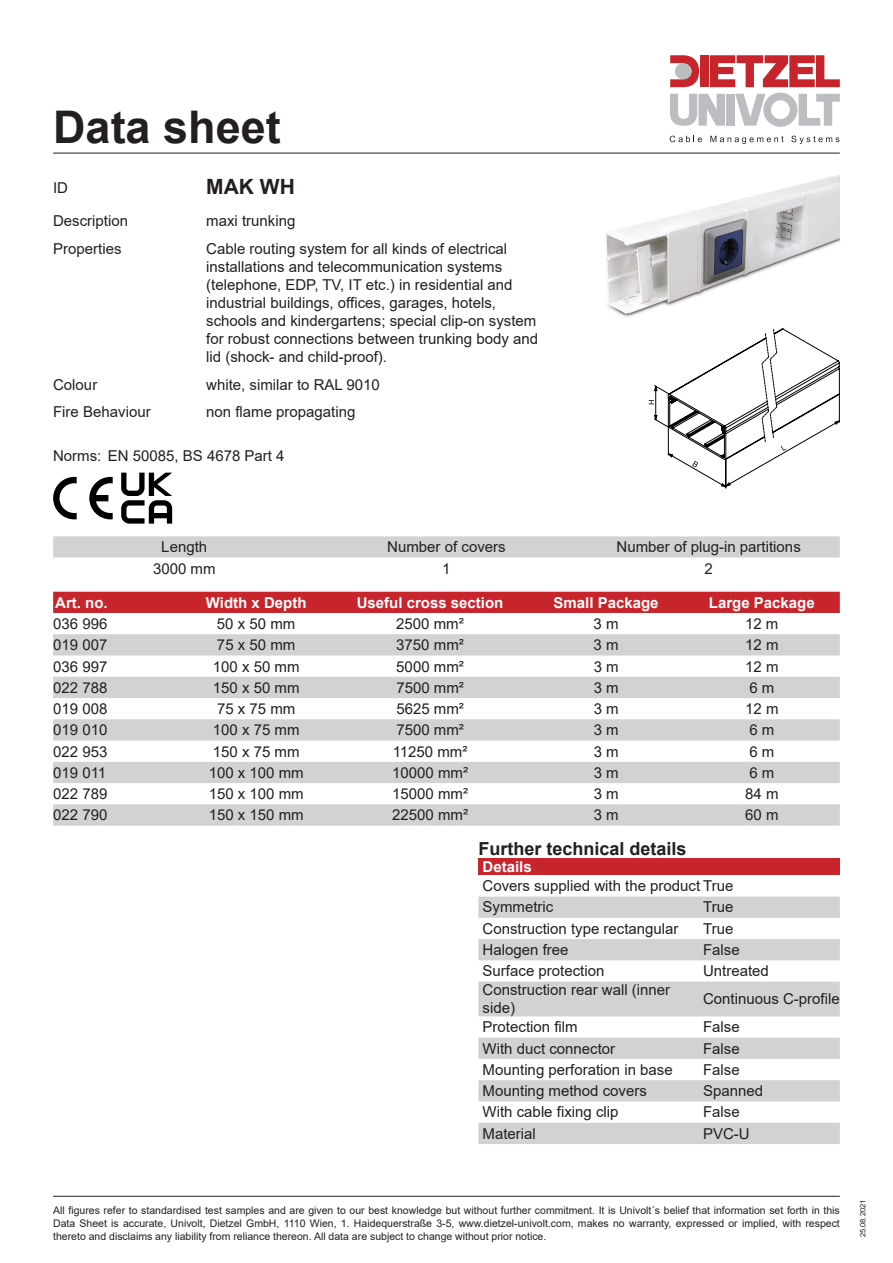
<style>
.page{position:relative;width:893px;height:1263px;background:#fff}
.page>*{position:absolute;margin:0;border:0;box-sizing:border-box;transform-origin:0 0}
.Standard_Absatz{font:700 45px "Arial";color:#231f20}
.Standard_Absatz-2{font:700 21px "Arial";color:#231f20}
.Standard_Absatz-3{font:700 18px "Arial";color:#231f20}
.Standard_Absatz-4{font:15px/18px "Arial";color:#231f20}
.Standard_Absatz-5{font:700 15px "Arial";color:#fff}
.Standard_Absatz-6{font:10.5px/12.6px "Arial";color:#231f20;text-align:justify}
.Standard_Absatz-7{font:7.5px "Arial";color:#231f20}
</style>
<div class="page">
<hr style="left:53px;top:153px;width:787px;height:1px;background:#231f20">
<svg style="left:670px;top:136px;width:32px;height:6px"></svg>
<svg style="left:710px;top:136px;width:73px;height:8px"></svg>
<svg style="left:791px;top:136px;width:48px;height:8px"></svg>
<div style="left:700px;top:55px;width:9px;height:32px;background:#c8242b"></div>
<div style="left:726px;top:94px;width:8px;height:32px;background:#bcbdc0"></div>
<svg style="left:670px;top:94px;width:55px;height:32px"></svg>
<svg style="left:670px;top:55px;width:29px;height:32px"></svg>
<div style="left:675px;top:63px;width:17px;height:16px;background:#bcbdc0;border-radius:50%"></div>
<svg style="left:710px;top:55px;width:130px;height:32px"></svg>
<svg style="left:735px;top:93px;width:105px;height:34px"></svg>
<hr style="left:53px;top:1196px;width:787px;height:1px;background:#231f20">
<div style="left:53px;top:592px;width:787px;height:21px;background:#c8242b"></div>
<svg style="left:53px;top:634px;width:787px;height:192px;fill:#d1d2d4"></svg>
<svg style="left:53px;top:536px;width:787px;height:22px;background:#d2d3d5"></svg>
<div style="left:478px;top:858px;width:362px;height:17px;background:#c8242b"></div>
<svg style="left:478px;top:896px;width:362px;height:248px;fill:#d1d2d4"></svg>
<svg style="left:89px;top:477px;width:24px;height:42px"></svg>
<svg style="left:53px;top:477px;width:24px;height:42px"></svg>
<svg style="left:121px;top:473px;width:51px;height:51px"></svg>
<img style="left:606px;top:175px;width:234px;height:142px">
<svg style="left:649px;top:329px;width:191px;height:159px"></svg>
<p class="Standard_Absatz" style="left:53px;top:95px;width:229px">Data sheet</p>
<p class="Standard_Absatz-2" style="left:206px;top:172px;width:90px">MAK WH</p>
<p class="Standard_Absatz-4" style="left:53px;top:179px;width:16px">ID</p>
<p class="Standard_Absatz-4" style="left:53px;top:212px;width:77px">Description</p>
<p class="Standard_Absatz-4" style="left:206px;top:212px;width:91px">maxi trunking</p>
<p class="Standard_Absatz-4" style="left:53px;top:239px;width:70px">Properties</p>
<p class="Standard_Absatz-4" style="left:206px;top:239px;width:333px">Cable routing system for all kinds of electrical installations and telecommunication systems (telephone, EDP, TV, IT etc.) in residential and industrial buildings, offices, garages, hotels, schools and kindergartens; special clip-on system for robust connections between trunking body and lid (shock- and child-proof).</p>
<p class="Standard_Absatz-4" style="left:53px;top:375px;width:46px">Colour</p>
<p class="Standard_Absatz-4" style="left:206px;top:375px;width:175px">white, similar to RAL 9010</p>
<p class="Standard_Absatz-4" style="left:53px;top:403px;width:99px">Fire Behaviour</p>
<p class="Standard_Absatz-4" style="left:206px;top:403px;width:151px">non flame propagating</p>
<p class="Standard_Absatz-4" style="left:53px;top:446px;width:233px">Norms: EN 50085, BS 4678 Part 4</p>
<p class="Standard_Absatz-4" style="left:161px;top:538px;width:47px">Length</p>
<p class="Standard_Absatz-4" style="left:387px;top:538px;width:120px">Number of covers</p>
<p class="Standard_Absatz-4" style="left:617px;top:538px;width:186px">Number of plug-in partitions</p>
<p class="Standard_Absatz-4" style="left:153px;top:559px;width:64px">3000 mm</p>
<p class="Standard_Absatz-4" style="left:442px;top:559px;width:10px">1</p>
<p class="Standard_Absatz-4" style="left:704px;top:559px;width:10px">2</p>
<p class="Standard_Absatz-5" style="left:55px;top:592px;width:54px">Art. no.</p>
<p class="Standard_Absatz-5" style="left:206px;top:592px;width:102px">Width x Depth</p>
<p class="Standard_Absatz-5" style="left:357px;top:592px;width:148px">Useful cross section</p>
<p class="Standard_Absatz-5" style="left:554px;top:592px;width:107px">Small Package</p>
<p class="Standard_Absatz-5" style="left:709px;top:592px;width:107px">Large Package</p>
<p class="Standard_Absatz-4" style="left:53px;top:615px;width:56px">036 996</p>
<p class="Standard_Absatz-4" style="left:217px;top:615px;width:80px">50 x 50 mm</p>
<p class="Standard_Absatz-4" style="left:396px;top:615px;width:69px">2500 mm²</p>
<p class="Standard_Absatz-4" style="left:594px;top:615px;width:27px">3 m</p>
<p class="Standard_Absatz-4" style="left:745px;top:615px;width:35px">12 m</p>
<p class="Standard_Absatz-4" style="left:53px;top:636px;width:56px">019 007</p>
<p class="Standard_Absatz-4" style="left:217px;top:636px;width:80px">75 x 50 mm</p>
<p class="Standard_Absatz-4" style="left:396px;top:636px;width:69px">3750 mm²</p>
<p class="Standard_Absatz-4" style="left:594px;top:636px;width:27px">3 m</p>
<p class="Standard_Absatz-4" style="left:745px;top:636px;width:35px">12 m</p>
<p class="Standard_Absatz-4" style="left:53px;top:657px;width:56px">036 997</p>
<p class="Standard_Absatz-4" style="left:213px;top:657px;width:88px">100 x 50 mm</p>
<p class="Standard_Absatz-4" style="left:396px;top:657px;width:69px">5000 mm²</p>
<p class="Standard_Absatz-4" style="left:594px;top:657px;width:27px">3 m</p>
<p class="Standard_Absatz-4" style="left:745px;top:657px;width:35px">12 m</p>
<p class="Standard_Absatz-4" style="left:53px;top:678px;width:56px">022 788</p>
<p class="Standard_Absatz-4" style="left:213px;top:678px;width:88px">150 x 50 mm</p>
<p class="Standard_Absatz-4" style="left:396px;top:678px;width:69px">7500 mm²</p>
<p class="Standard_Absatz-4" style="left:594px;top:678px;width:27px">3 m</p>
<p class="Standard_Absatz-4" style="left:749px;top:678px;width:27px">6 m</p>
<p class="Standard_Absatz-4" style="left:53px;top:700px;width:56px">019 008</p>
<p class="Standard_Absatz-4" style="left:217px;top:700px;width:80px">75 x 75 mm</p>
<p class="Standard_Absatz-4" style="left:396px;top:700px;width:69px">5625 mm²</p>
<p class="Standard_Absatz-4" style="left:594px;top:700px;width:27px">3 m</p>
<p class="Standard_Absatz-4" style="left:745px;top:700px;width:35px">12 m</p>
<p class="Standard_Absatz-4" style="left:53px;top:721px;width:56px">019 010</p>
<p class="Standard_Absatz-4" style="left:213px;top:721px;width:88px">100 x 75 mm</p>
<p class="Standard_Absatz-4" style="left:396px;top:721px;width:69px">7500 mm²</p>
<p class="Standard_Absatz-4" style="left:594px;top:721px;width:27px">3 m</p>
<p class="Standard_Absatz-4" style="left:749px;top:721px;width:27px">6 m</p>
<p class="Standard_Absatz-4" style="left:53px;top:742px;width:56px">022 953</p>
<p class="Standard_Absatz-4" style="left:213px;top:742px;width:88px">150 x 75 mm</p>
<p class="Standard_Absatz-4" style="left:393px;top:742px;width:76px">11250 mm²</p>
<p class="Standard_Absatz-4" style="left:594px;top:742px;width:27px">3 m</p>
<p class="Standard_Absatz-4" style="left:749px;top:742px;width:27px">6 m</p>
<p class="Standard_Absatz-4" style="left:53px;top:763px;width:55px">019 011</p>
<p class="Standard_Absatz-4" style="left:209px;top:763px;width:97px">100 x 100 mm</p>
<p class="Standard_Absatz-4" style="left:392px;top:763px;width:77px">10000 mm²</p>
<p class="Standard_Absatz-4" style="left:594px;top:763px;width:27px">3 m</p>
<p class="Standard_Absatz-4" style="left:749px;top:763px;width:27px">6 m</p>
<p class="Standard_Absatz-4" style="left:53px;top:785px;width:56px">022 789</p>
<p class="Standard_Absatz-4" style="left:209px;top:785px;width:97px">150 x 100 mm</p>
<p class="Standard_Absatz-4" style="left:392px;top:785px;width:77px">15000 mm²</p>
<p class="Standard_Absatz-4" style="left:594px;top:785px;width:27px">3 m</p>
<p class="Standard_Absatz-4" style="left:745px;top:785px;width:35px">84 m</p>
<p class="Standard_Absatz-4" style="left:53px;top:806px;width:56px">022 790</p>
<p class="Standard_Absatz-4" style="left:209px;top:806px;width:97px">150 x 150 mm</p>
<p class="Standard_Absatz-4" style="left:392px;top:806px;width:77px">22500 mm²</p>
<p class="Standard_Absatz-4" style="left:594px;top:806px;width:27px">3 m</p>
<p class="Standard_Absatz-4" style="left:745px;top:806px;width:35px">60 m</p>
<p class="Standard_Absatz-3" style="left:478px;top:836px;width:210px">Further technical details</p>
<p class="Standard_Absatz-5" style="left:483px;top:856px;width:51px">Details</p>
<p class="Standard_Absatz-4" style="left:483px;top:877px;width:252px">Covers supplied with the product True</p>
<p class="Standard_Absatz-4" style="left:483px;top:898px;width:72px">Symmetric</p>
<p class="Standard_Absatz-4" style="left:703px;top:898px;width:32px">True</p>
<p class="Standard_Absatz-4" style="left:483px;top:919px;width:197px">Construction type rectangular</p>
<p class="Standard_Absatz-4" style="left:703px;top:919px;width:32px">True</p>
<p class="Standard_Absatz-4" style="left:483px;top:940px;width:87px">Halogen free</p>
<p class="Standard_Absatz-4" style="left:703px;top:940px;width:38px">False</p>
<p class="Standard_Absatz-4" style="left:483px;top:962px;width:123px">Surface protection</p>
<p class="Standard_Absatz-4" style="left:703px;top:962px;width:67px">Untreated</p>
<p class="Standard_Absatz-4" style="left:483px;top:981px;width:189px">Construction rear wall (inner side)</p>
<p class="Standard_Absatz-4" style="left:703px;top:990px;width:138px">Continuous C-profile</p>
<p class="Standard_Absatz-4" style="left:483px;top:1018px;width:97px">Protection film</p>
<p class="Standard_Absatz-4" style="left:703px;top:1018px;width:38px">False</p>
<p class="Standard_Absatz-4" style="left:483px;top:1039px;width:134px">With duct connector</p>
<p class="Standard_Absatz-4" style="left:703px;top:1039px;width:38px">False</p>
<p class="Standard_Absatz-4" style="left:483px;top:1060px;width:192px">Mounting perforation in base</p>
<p class="Standard_Absatz-4" style="left:703px;top:1060px;width:38px">False</p>
<p class="Standard_Absatz-4" style="left:483px;top:1082px;width:166px">Mounting method covers</p>
<p class="Standard_Absatz-4" style="left:703px;top:1082px;width:62px">Spanned</p>
<p class="Standard_Absatz-4" style="left:483px;top:1103px;width:137px">With cable fixing clip</p>
<p class="Standard_Absatz-4" style="left:703px;top:1103px;width:38px">False</p>
<p class="Standard_Absatz-4" style="left:483px;top:1124px;width:55px">Material</p>
<p class="Standard_Absatz-4" style="left:703px;top:1124px;width:48px">PVC-U</p>
<p class="Standard_Absatz-6" style="left:53px;top:1204px;width:788px">All figures refer to standardised test samples and are given to our best knowledge but without further commitment. It is Univolt´s belief that information set forth in this Data Sheet is accurate, Univolt, Dietzel GmbH, 1110 Wien, 1. Haidequerstraße 3-5, www.dietzel-univolt.com, makes no warranty, expressed or implied, with respect thereto and disclaims any liability from reliance thereon. All data are subject to change without prior notice.</p>
<p class="Standard_Absatz-7" style="left:858px;top:1237px;width:39px;rotate:-90deg">25.08.2021</p>
</div>
